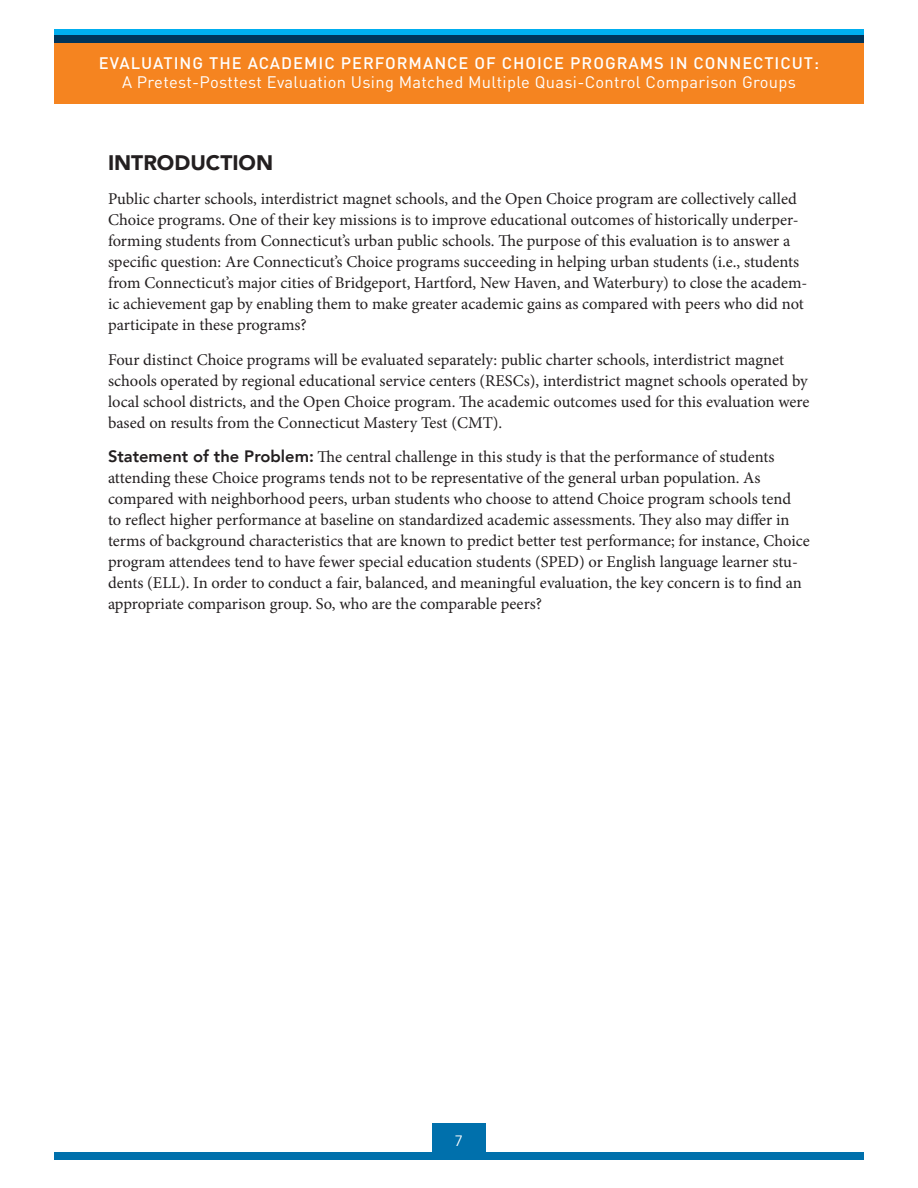
<style>
.page{position:relative;width:918px;height:1188px;background:#fff}
.page>*{position:absolute;margin:0;border:0;box-sizing:border-box;transform-origin:0 0}
.t1{font:900 21px "Avenir";color:#231f20}
.H2_bold_paragraph_st{font:16.5px/21px "Minion Pro";color:#231f20}
.t2{font:16.5px "DIN";letter-spacing:.02em;color:#fff}
.t3{font:500 16.5px "DIN";letter-spacing:.06em;color:#fff}
.t4{font:15px "Avenir";color:#fff}
.s1{font-family:"Avenir";font-weight:800}
</style>
<div class="page">
<svg style="left:54px;top:29px;width:810px;height:7px;background:#009cd9"></svg>
<div style="left:433px;top:1123px;width:53px;height:34px;background:#0070ac"></div>
<div style="left:54px;top:36px;width:810px;height:68px;background:#f58420"></div>
<div style="left:54px;top:36px;width:810px;height:7px;background:#00345a"></div>
<div style="left:54px;top:1153px;width:810px;height:7px;background:#0070ac"></div>
<p class="t3" style="left:99px;top:52px;width:722px">EVALUATING THE ACADEMIC PERFORMANCE OF CHOICE PROGRAMS IN CONNECTICUT:</p>
<p class="t2" style="left:122px;top:72px;width:675px">A Pretest-Posttest Evaluation Using Matched Multiple Quasi-Control Comparison Groups</p>
<h1 class="t1" style="left:108px;top:144px;width:167px">INTRODUCTION</h1>
<p class="H2_bold_paragraph_st" style="left:108px;top:188px;width:701px">Public charter schools, interdistrict magnet schools, and the Open Choice program are collectively called Choice programs. One of their key missions is to improve educational outcomes of historically underper&shy;forming students from Connecticut’s urban public schools. The purpose of this evaluation is to answer a specific question: Are Connecticut’s Choice programs succeeding in helping urban students (i.e., students from Connecticut’s major cities of Bridgeport, Hartford, New Haven, and Waterbury) to close the academ&shy;ic achievement gap by enabling them to make greater academic gains as compared with peers who did not participate in these programs?</p>
<p class="H2_bold_paragraph_st" style="left:108px;top:349px;width:703px">Four distinct Choice programs will be evaluated separately: public charter schools, interdistrict magnet schools operated by regional educational service centers (RESCs), interdistrict magnet schools operated by local school districts, and the Open Choice program. The academic outcomes used for this evaluation were based on results from the Connecticut Mastery Test (CMT).</p>
<p class="H2_bold_paragraph_st" style="left:108px;top:446px;width:703px"><span class="s1">Statement of the Problem:</span> The central challenge in this study is that the performance of students attending these Choice programs tends not to be representative of the general urban population. As compared with neighborhood peers, urban students who choose to attend Choice program schools tend<br>to reflect higher performance at baseline on standardized academic assessments. They also may differ in terms of background characteristics that are known to predict better test performance; for instance, Choice program attendees tend to have fewer special education students (SPED) or English language learner stu&shy;dents (ELL). In order to conduct a fair, balanced, and meaningful evaluation, the key concern is to find an appropriate comparison group. So, who are the comparable peers?</p>
<p class="t4" style="left:455px;top:1132px;width:10px">7</p>
</div>
